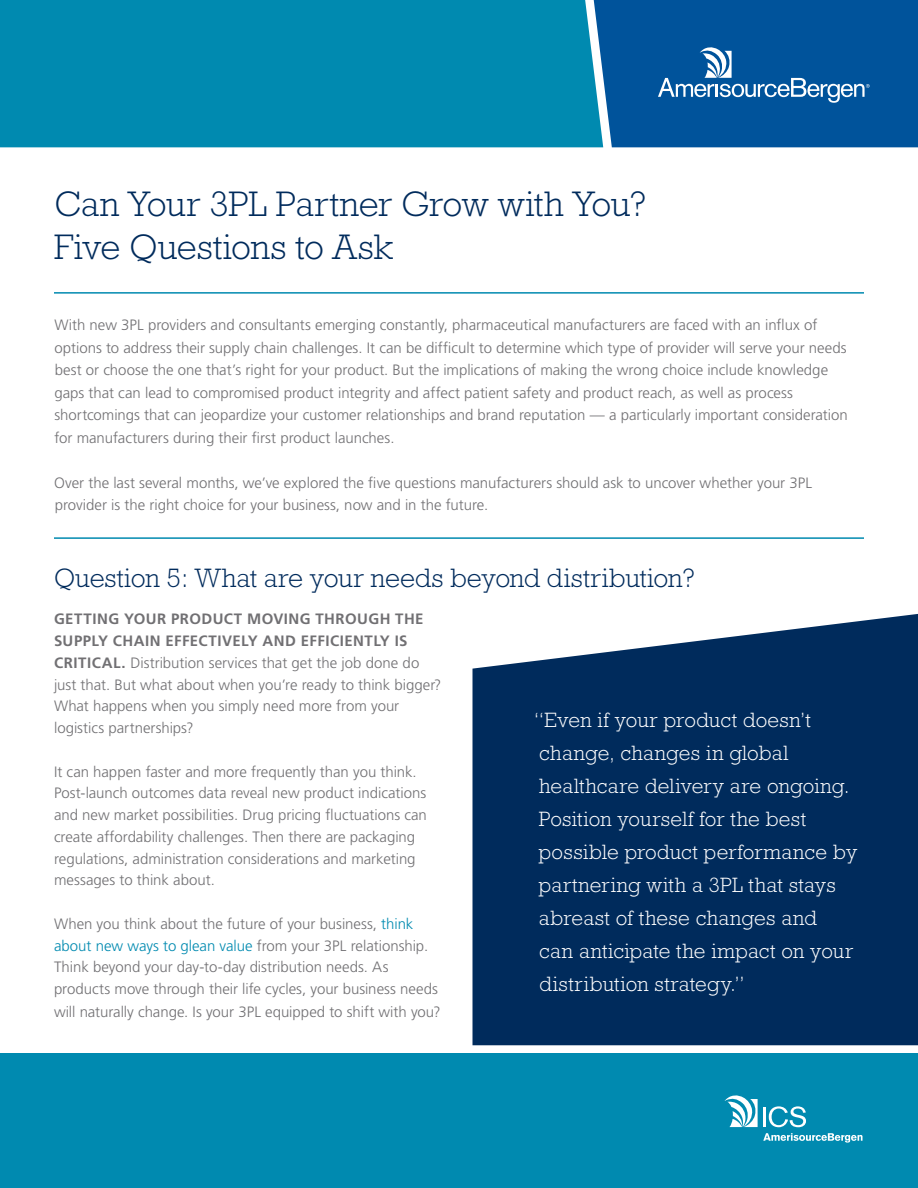
<style>
.page{position:relative;width:918px;height:1188px;background:#fff}
.page>*{position:absolute;margin:0;border:0;box-sizing:border-box;transform-origin:0 0}
.t1{font:300 36px/43.2px "Rockwell";letter-spacing:-.01em;color:#002b5c}
.t2{font:300 27px "Rockwell";color:#002b5c}
.t3{font:300 21px/33px "Rockwell Std";letter-spacing:.01em;color:#fff}
.t4{font:300 15px/21.8px "Frutiger";color:#717073}
.s1{font-weight:700}
.s2{color:#008ab0}
.s3{font-family:"Rockwell"}
</style>
<div class="page">
<div style="left:603px;top:0;width:315px;height:147px;background:#00539b"></div>
<div style="left:0;top:0;width:603px;height:147px;background:#008ab0"></div>
<div style="left:0;top:1053px;width:918px;height:135px;background:#008ab0"></div>
<div style="left:472px;top:614px;width:446px;height:431px;background:#002b5c"></div>
<svg style="left:763px;top:1133px;width:100px;height:10px"></svg>
<svg style="left:725px;top:1095px;width:33px;height:32px"></svg>
<hr style="left:763px;top:1107px;width:3px;height:20px;background:#fff">
<svg style="left:769px;top:1106px;width:37px;height:21px"></svg>
<svg style="left:658px;top:46px;width:212px;height:57px;background:#256ca9"></svg>
<hr style="left:54px;top:537px;width:810px;height:2px;background:#008ab0">
<hr style="left:54px;top:292px;width:810px;height:2px;background:#008ab0">
<h1 class="t1" style="left:54px;top:182px;width:594px">Can Your 3PL Partner Grow with You?<br>Five Questions to Ask</h1>
<p class="t4" style="left:54px;top:314px;width:795px;line-height:22.5px">With new 3PL providers and consultants emerging constantly, pharmaceutical manufacturers are faced with an influx of options to address their supply chain challenges. It can be difficult to determine which type of provider will serve your needs best or choose the one that’s right for your product. But the implications of making the wrong choice include knowledge gaps that can lead to compromised product integrity and affect patient safety and product reach, as well as process shortcomings that can jeopardize your customer relationships and brand reputation — a particularly important consideration for manufacturers during their first product launches.</p>
<p class="t4" style="left:54px;top:471px;width:759px;line-height:22.5px">Over the last several months, we’ve explored the five questions manufacturers should ask to uncover whether your 3PL provider is the right choice for your business, now and in the future.</p>
<h2 class="t2" style="left:54px;top:562px;width:642px">Question 5: What are your needs beyond distribution?</h2>
<p class="t4" style="left:54px;top:608px;width:389px"><span class="s1">GETTING YOUR PRODUCT MOVING THROUGH THE SUPPLY CHAIN EFFECTIVELY AND EFFICIENTLY IS CRITICAL.</span> Distribution services that get the job done do just that. But what about when you’re ready to think bigger?<br>What happens when you simply need more from your logistics partnerships?</p>
<p class="t4" style="left:54px;top:761px;width:374px">It can happen faster and more frequently than you think.<br>Post-launch outcomes data reveal new product indications and new market possibilities. Drug pricing fluctuations can create affordability challenges. Then there are packaging regulations, administration considerations and marketing messages to think about.</p>
<p class="t4" style="left:54px;top:913px;width:388px">When you think about the future of your business, <span class="s2">think about new ways to glean value</span> from your 3PL relationship.<br>Think beyond your day-to-day distribution needs. As products move through their life cycles, your business needs will naturally change. Is your 3PL equipped to shift with you?</p>
<p class="t3" style="left:534px;top:703px;width:325px"><span class="s3">“</span>Even if your product doesn’t change, changes in global healthcare delivery are ongoing.<br>Position yourself for the best possible product performance by partnering with a 3PL that stays abreast of these changes and<br>can anticipate the impact on your distribution strategy.<span class="s3">”</span></p>
</div>
